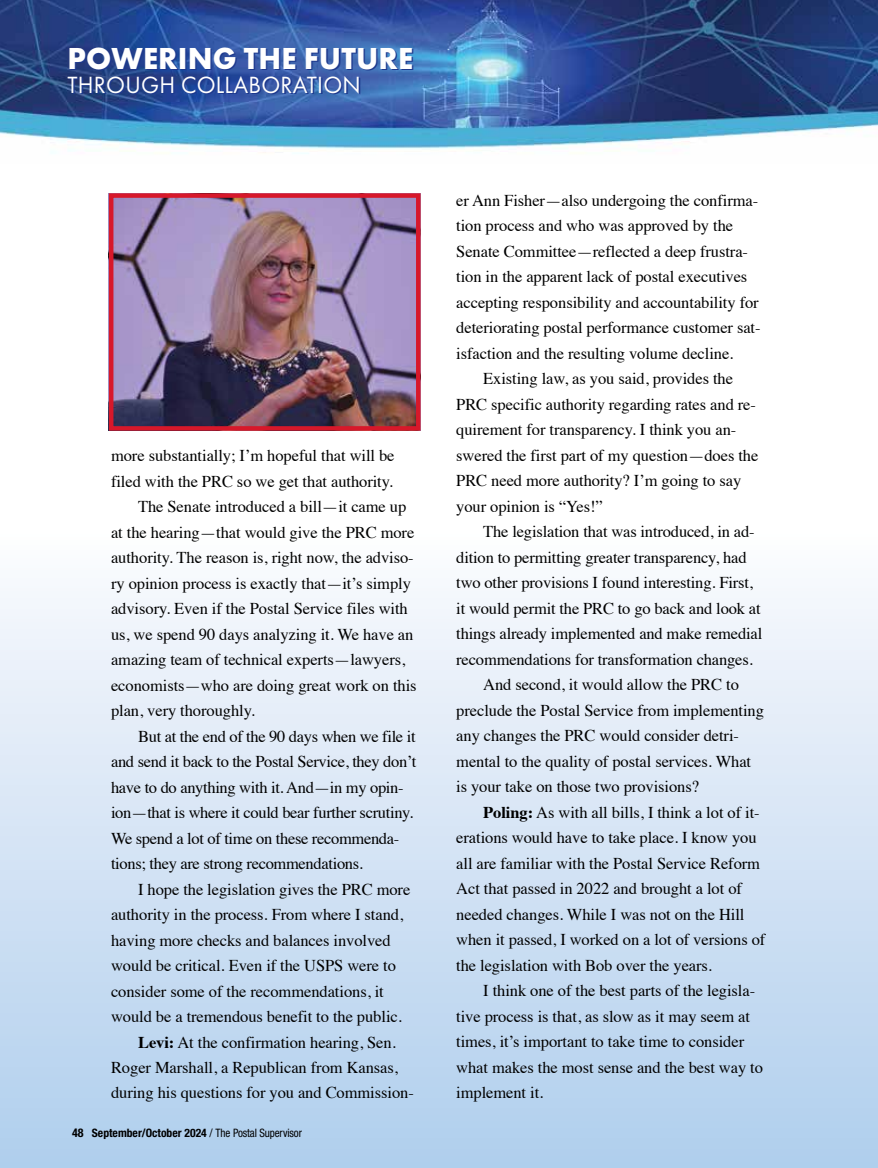
<style>
.page{position:relative;width:878px;height:1168px;background:#fff}
.page>*{position:absolute;margin:0;border:0;box-sizing:border-box;transform-origin:0 0}
.t1{font:700 31.5px "Futura PT";letter-spacing:.005em;color:#fff}
.t2{font:24.3px "Futura PT";letter-spacing:.01em;color:#fff}
.t3{font:16.5px "Times";letter-spacing:-.005em;color:#000}
.t4{font:700 condensed 11.7px "Helvetica Neue LT Pro";color:#000}
.s1{font-weight:700}
.s2{font-size:12px}
.s3{font-weight:400}
</style>
<div class="page">
<div style="left:0;top:529px;width:878px;height:639px;background:linear-gradient(to bottom,#fcfcfe,#afceed)"></div>
<img style="left:0;top:0;width:878px;height:154px">
<svg style="left:877px;top:690px;width:1px;height:478px"></svg>
<img style="left:114px;top:198px;width:301px;height:228px">
<div style="left:109px;top:193px;width:311px;height:238px;border:4px solid #d7182a"></div>
<h1 class="t1" style="left:67px;top:38px;width:347px">POWERING THE FUTURE</h1>
<h2 class="t2" style="left:67px;top:70px;width:295px">THROUGH COLLABORATION</h2>
<p class="t3" style="left:111px;top:440px;width:285px">more substantially; I’m hopeful that will be</p>
<p class="t3" style="left:111px;top:465px;width:283px">filed with the PRC so we get that authority.</p>
<p class="t3" style="left:138px;top:491px;width:270px">The Senate introduced a bill—it came up</p>
<p class="t3" style="left:111px;top:516px;width:305px">at the hearing—that would give the PRC more</p>
<p class="t3" style="left:111px;top:542px;width:304px">authority. The reason is, right now, the adviso-</p>
<p class="t3" style="left:111px;top:567px;width:301px">ry opinion process is exactly that—it’s simply</p>
<p class="t3" style="left:111px;top:593px;width:298px">advisory. Even if the Postal Service files with</p>
<p class="t3" style="left:111px;top:618px;width:304px">us, we spend 90 days analyzing it. We have an</p>
<p class="t3" style="left:111px;top:644px;width:295px">amazing team of technical experts—lawyers,</p>
<p class="t3" style="left:111px;top:669px;width:307px">economists—who are doing great work on this</p>
<p class="t3" style="left:111px;top:695px;width:145px">plan, very thoroughly.</p>
<p class="t3" style="left:138px;top:720px;width:279px">But at the end of the 90 days when we file it</p>
<p class="t3" style="left:111px;top:746px;width:307px">and send it back to the Postal Service, they don’t</p>
<p class="t3" style="left:111px;top:771px;width:294px">have to do anything with it. And—in my opin-</p>
<p class="t3" style="left:111px;top:797px;width:304px">ion—that is where it could bear further scrutiny.</p>
<p class="t3" style="left:111px;top:822px;width:290px">We spend a lot of time on these recommenda-</p>
<p class="t3" style="left:111px;top:848px;width:253px">tions; they are strong recommendations.</p>
<p class="t3" style="left:138px;top:873px;width:274px">I hope the legislation gives the PRC more</p>
<p class="t3" style="left:111px;top:899px;width:293px">authority in the process. From where I stand,</p>
<p class="t3" style="left:111px;top:924px;width:281px">having more checks and balances involved</p>
<p class="t3" style="left:111px;top:950px;width:286px">would be critical. Even if the USPS were to</p>
<p class="t3" style="left:111px;top:975px;width:274px">consider some of the recommendations, it</p>
<p class="t3" style="left:111px;top:1001px;width:292px">would be a tremendous benefit to the public.</p>
<p class="t3" style="left:138px;top:1026px;width:259px"><span class="s1">Levi:</span> At the confirmation hearing, Sen.</p>
<p class="t3" style="left:111px;top:1052px;width:288px">Roger Marshall, a Republican from Kansas,</p>
<p class="t3" style="left:111px;top:1077px;width:304px">during his questions for you and Commission-</p>
<p class="t4" style="left:72px;top:1126px;width:231px"><span class="s2">48</span> September/October 2024 <span class="s3">/ The Postal Supervisor</span></p>
<p class="t3" style="left:456px;top:185px;width:303px">er Ann Fisher—also undergoing the confirma-</p>
<p class="t3" style="left:456px;top:210px;width:278px">tion process and who was approved by the</p>
<p class="t3" style="left:456px;top:236px;width:293px">Senate Committee—reflected a deep frustra-</p>
<p class="t3" style="left:456px;top:261px;width:292px">tion in the apparent lack of postal executives</p>
<p class="t3" style="left:456px;top:287px;width:304px">accepting responsibility and accountability for</p>
<p class="t3" style="left:456px;top:312px;width:306px">deteriorating postal performance customer sat-</p>
<p class="t3" style="left:456px;top:338px;width:279px">isfaction and the resulting volume decline.</p>
<p class="t3" style="left:483px;top:363px;width:251px">Existing law, as you said, provides the</p>
<p class="t3" style="left:456px;top:389px;width:301px">PRC specific authority regarding rates and re-</p>
<p class="t3" style="left:456px;top:414px;width:282px">quirement for transparency. I think you an-</p>
<p class="t3" style="left:456px;top:440px;width:304px">swered the first part of my question—does the</p>
<p class="t3" style="left:456px;top:465px;width:286px">PRC need more authority? I’m going to say</p>
<p class="t3" style="left:456px;top:491px;width:148px">your opinion is “Yes!”</p>
<p class="t3" style="left:483px;top:516px;width:273px">The legislation that was introduced, in ad-</p>
<p class="t3" style="left:456px;top:542px;width:292px">dition to permitting greater transparency, had</p>
<p class="t3" style="left:456px;top:567px;width:298px">two other provisions I found interesting. First,</p>
<p class="t3" style="left:456px;top:593px;width:306px">it would permit the PRC to go back and look at</p>
<p class="t3" style="left:456px;top:618px;width:307px">things already implemented and make remedial</p>
<p class="t3" style="left:456px;top:644px;width:298px">recommendations for transformation changes.</p>
<p class="t3" style="left:483px;top:669px;width:257px">And second, it would allow the PRC to</p>
<p class="t3" style="left:456px;top:695px;width:309px">preclude the Postal Service from implementing</p>
<p class="t3" style="left:456px;top:720px;width:284px">any changes the PRC would consider detri-</p>
<p class="t3" style="left:456px;top:746px;width:296px">mental to the quality of postal services. What</p>
<p class="t3" style="left:456px;top:771px;width:244px">is your take on those two provisions?</p>
<p class="t3" style="left:483px;top:797px;width:278px"><span class="s1">Poling:</span> As with all bills, I think a lot of it-</p>
<p class="t3" style="left:456px;top:822px;width:302px">erations would have to take place. I know you</p>
<p class="t3" style="left:456px;top:848px;width:305px">all are familiar with the Postal Service Reform</p>
<p class="t3" style="left:456px;top:873px;width:287px">Act that passed in 2022 and brought a lot of</p>
<p class="t3" style="left:456px;top:899px;width:290px">needed changes. While I was not on the Hill</p>
<p class="t3" style="left:456px;top:924px;width:310px">when it passed, I worked on a lot of versions of</p>
<p class="t3" style="left:456px;top:949px;width:257px">the legislation with Bob over the years.</p>
<p class="t3" style="left:483px;top:975px;width:273px">I think one of the best parts of the legisla-</p>
<p class="t3" style="left:456px;top:1000px;width:295px">tive process is that, as slow as it may seem at</p>
<p class="t3" style="left:456px;top:1026px;width:289px">times, it’s important to take time to consider</p>
<p class="t3" style="left:456px;top:1051px;width:308px">what makes the most sense and the best way to</p>
<p class="t3" style="left:456px;top:1077px;width:89px">implement it.</p>
</div>
